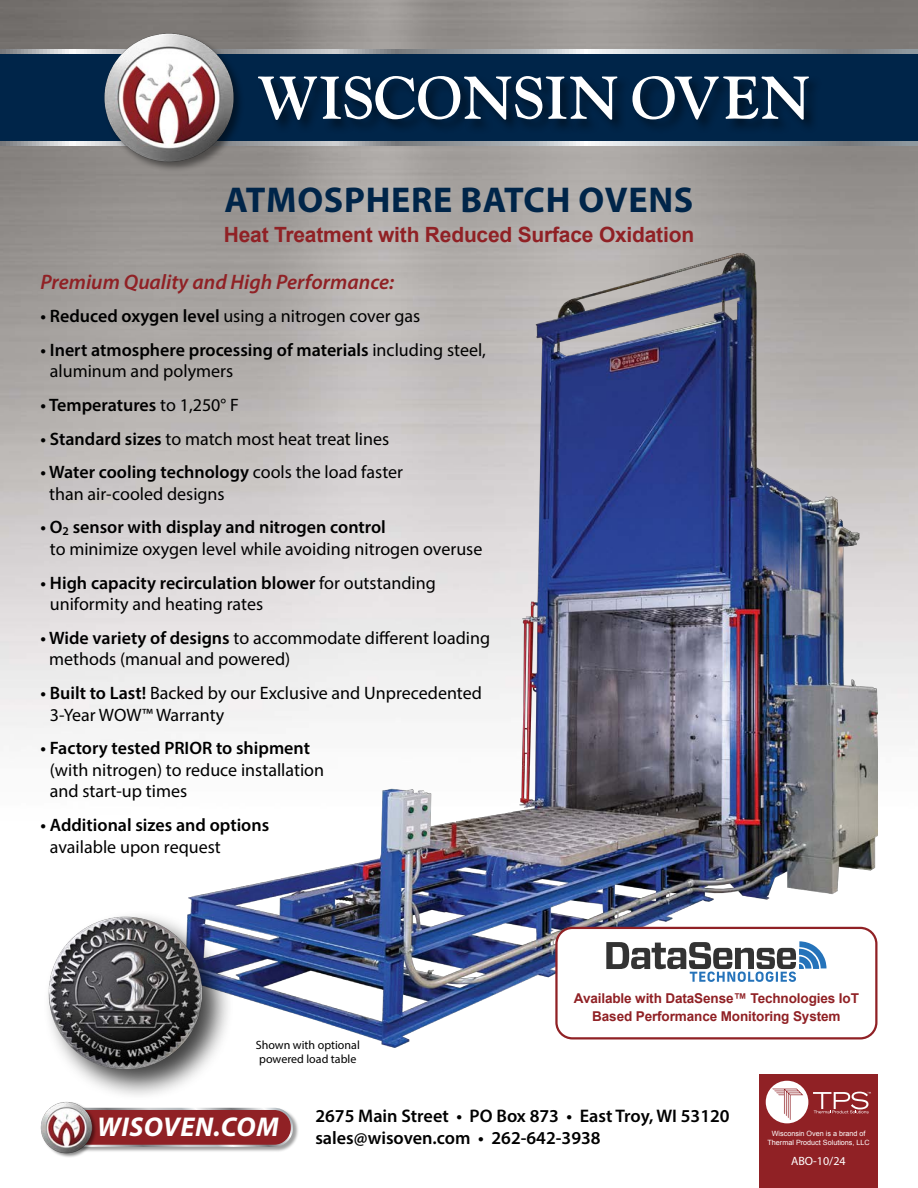
<style>
.page{position:relative;width:918px;height:1188px;background:#fff}
.page>*{position:absolute;margin:0;border:0;box-sizing:border-box;transform-origin:0 0}
.t1{font:700 36px "Myriad Pro";letter-spacing:.02em;color:#002549}
.t2{font:italic 700 27.3px "Myriad Pro";letter-spacing:.02em;color:#fff}
.t3{font:700 21px "Arial";letter-spacing:-.01em;color:#902125}
.t4{font:italic 600 21px "Myriad Pro";color:#902125}
.t5{font:600 18.3px/21.9px "Myriad Pro";color:#000}
.t6{font:18px/21.6px "Myriad Pro";color:#000}
.t7{font:600 18px/21.6px "Myriad Pro";color:#000}
.t8{font:700 13.5px/18px "Arial";letter-spacing:-.01em;color:#902125;text-align:center}
.t9{font:12px/14.4px "Myriad Pro";color:#000}
.t10{font:12px "Myriad Pro";color:#fff}
.t11{font:7.2px "Arial";color:#fff}
.s1{font-weight:600}
.s2{font-weight:400}
</style>
<div class="page">
<img style="left:0;top:0;width:918px;height:1108px">
<div style="left:0;top:50px;width:918px;height:95px;background:#002549"></div>
<svg style="left:0;top:141px;width:918px;height:4px;background:#adb1b4"></svg>
<svg style="left:0;top:50px;width:918px;height:3px;background:#adb1b4"></svg>
<div style="left:759px;top:1074px;width:119px;height:114px;background:#902125"></div>
<svg style="left:766px;top:1081px;width:105px;height:42px"></svg>
<div style="left:65px;top:1108px;width:234px;height:45px;background:#000;opacity:.38"></div>
<div style="left:66px;top:1109px;width:226px;height:37px;background:#902125;border-radius:18px"></div>
<div style="left:65px;top:1108px;width:228px;height:39px;border:2px solid #fff;border-radius:18px"></div>
<div style="left:41px;top:1102px;width:57px;height:56px;background:#000;opacity:.46"></div>
<img style="left:40px;top:1101px;width:53px;height:53px">
<div style="left:103px;top:32px;width:142px;height:141px;background:#000;opacity:.46"></div>
<img style="left:103px;top:31px;width:132px;height:133px">
<img style="left:180px;top:253px;width:698px;height:794px">
<div style="left:42px;top:910px;width:192px;height:191px;background:#000;opacity:.75"></div>
<img style="left:40px;top:908px;width:171px;height:170px">
<div style="left:257px;top:75px;width:74px;height:59px;background:#000;opacity:.46"></div>
<div style="left:320px;top:75px;width:35px;height:59px;background:#000;opacity:.46"></div>
<div style="left:343px;top:75px;width:44px;height:59px;background:#002142"></div>
<div style="left:374px;top:74px;width:55px;height:60px;background:#000;opacity:.46"></div>
<div style="left:417px;top:74px;width:58px;height:60px;background:#024"></div>
<div style="left:463px;top:75px;width:63px;height:59px;background:#000;opacity:.46"></div>
<div style="left:514px;top:75px;width:43px;height:59px;background:#002243"></div>
<div style="left:545px;top:75px;width:35px;height:59px;background:#000;opacity:.46"></div>
<div style="left:569px;top:75px;width:63px;height:59px;background:#002346"></div>
<svg style="left:258px;top:76px;width:359px;height:44px"></svg>
<div style="left:631px;top:74px;width:58px;height:60px;background:#002345"></div>
<div style="left:674px;top:75px;width:59px;height:59px;background:#002549"></div>
<div style="left:723px;top:75px;width:50px;height:59px;background:#002141"></div>
<div style="left:761px;top:75px;width:62px;height:59px;background:#002346"></div>
<svg style="left:632px;top:76px;width:177px;height:44px"></svg>
<div style="left:556px;top:928px;width:320px;height:110px;background:#fff;border-radius:16px"></div>
<div style="left:555px;top:927px;width:322px;height:112px;border:2px solid #902125;border-radius:16px"></div>
<svg style="left:606px;top:941px;width:220px;height:41px"></svg>
<h1 class="t1" style="left:225px;top:176px;width:470px">ATMOSPHERE BATCH OVENS</h1>
<p class="t3" style="left:224px;top:221px;width:472px">Heat Treatment with Reduced Surface Oxidation</p>
<p class="t4" style="left:41px;top:268px;width:355px">Premium Quality and High Performance:</p>
<p class="t6" style="left:40px;top:305px;width:381px"><span class="s1">• Reduced oxygen level</span> using a nitrogen cover gas</p>
<p class="t7" style="left:50px;top:338px;width:438px;text-indent:-9px">• Inert atmosphere processing of materials <span class="s2">including steel, aluminum and polymers</span></p>
<p class="t7" style="left:40px;top:394px;width:200px">• Temperatures <span class="s2">to 1,250° F</span></p>
<p class="t6" style="left:40px;top:427px;width:350px"><span class="s1">• Standard sizes</span> to match most heat treat lines</p>
<p class="t6" style="left:49px;top:461px;width:355px;text-indent:-9px"><span class="s1">• Water cooling technology</span> cools the load faster than air-cooled designs</p>
<p class="t6" style="left:50px;top:516px;width:434px;text-indent:-9px"><span class="s1">• O</span><sub>2</sub> <span class="s1">sensor with display and nitrogen control<br></span>to minimize oxygen level while avoiding nitrogen overuse</p>
<p class="t6" style="left:50px;top:571px;width:387px;text-indent:-9px"><span class="s1">• High capacity recirculation blower</span> for outstanding uniformity and heating rates</p>
<p class="t6" style="left:49px;top:627px;width:442px;text-indent:-9px"><span class="s1">• Wide variety of designs</span> to accommodate different loading methods (manual and powered)</p>
<p class="t6" style="left:50px;top:682px;width:434px;text-indent:-9px"><span class="s1">• Built to Last!</span> Backed by our Exclusive and Unprecedented<br>3-Year WOW™ Warranty</p>
<p class="t7" style="left:41px;top:737px;width:271px">• Factory tested PRIOR to shipment</p>
<p class="t6" style="left:50px;top:759px;width:276px">(with nitrogen) to reduce installation and start-up times</p>
<p class="t7" style="left:41px;top:814px;width:230px">• Additional sizes and options</p>
<p class="t6" style="left:50px;top:835px;width:172px">available upon request</p>
<p class="t9" style="left:256px;top:1037px;width:105px">Shown with optional powered load table</p>
<p class="t8" style="left:574px;top:990px;width:287px">Available with DataSense™ Technologies IoT<br>Based Performance Monitoring System</p>
<h2 class="t2" style="left:97px;top:1109px;width:183px">WISOVEN.COM</h2>
<p class="t5" style="left:315px;top:1104px;width:416px">2675 Main Street • PO Box 873 • East Troy, WI 53120 sales@wisoven.com • 262-642-3938</p>
<p class="t11" style="left:772px;top:1129px;width:95px">Wisconsin Oven is a brand of</p>
<p class="t11" style="left:768px;top:1137px;width:104px">Thermal Product Solutions, LLC</p>
<p class="t10" style="left:791px;top:1153px;width:56px">ABO-10/24</p>
</div>
